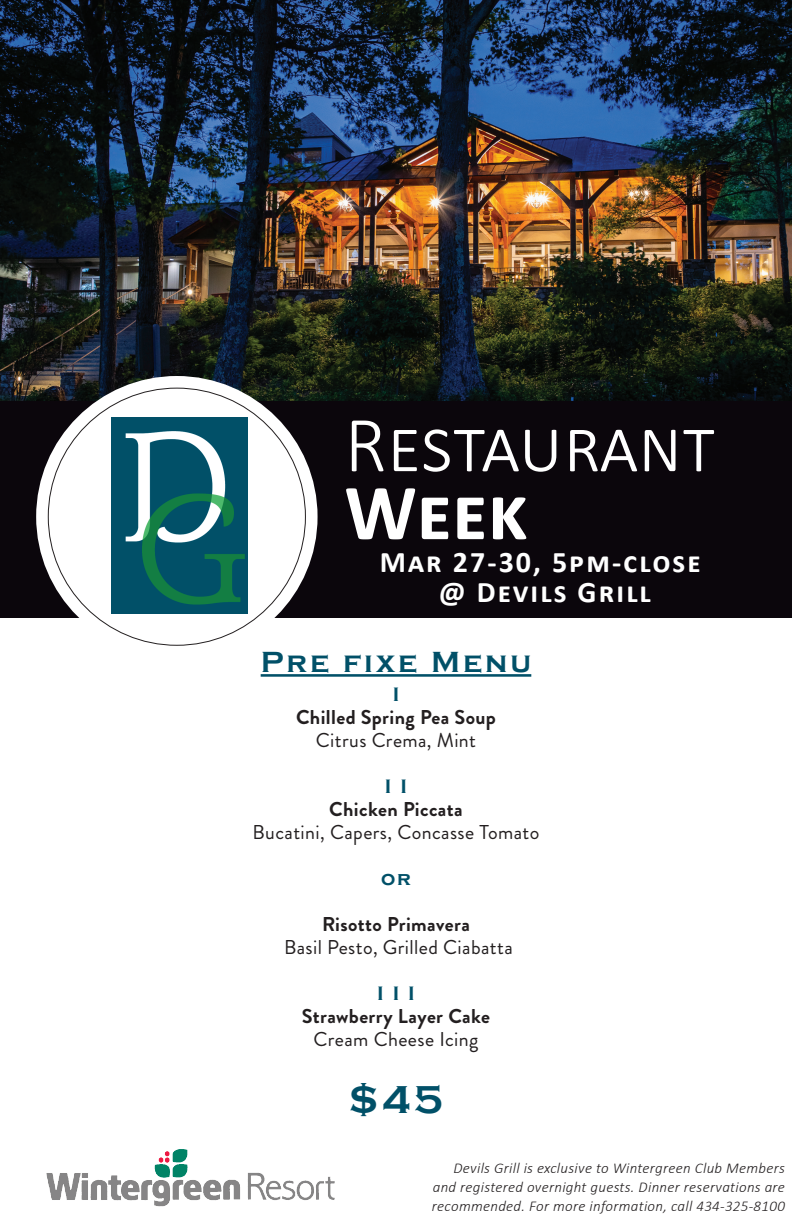
<style>
.page{position:relative;width:792px;height:1224px;background:#fff}
.page>*{position:absolute;margin:0;border:0;box-sizing:border-box;transform-origin:0 0}
.t1{font:300 80px "Calibri";letter-spacing:-.005em;color:#fff}
.t2{font:700 80px "Calibri";color:#fff}
.t3{font:700 40px "Copperplate Gothic";color:#015068}
.t4{font:700 30px/30px "Calibri";letter-spacing:.07em;color:#fff;text-align:center}
.t5{font:700 30px "Copperplate Gothic";letter-spacing:.1em;color:#015068}
.t6{font:20px "Brandon Grotesque";letter-spacing:.02em;color:#231f20}
.t7{font:700 20px "Brandon Grotesque";letter-spacing:.02em;color:#231f20}
.t8{font:700 20px "Copperplate Gothic";color:#015068}
.t9{font:italic 300 15px/19px "Calibri";letter-spacing:.02em;color:#231f20;text-align:justify}
</style>
<div class="page">
<div style="left:0;top:54px;width:792px;height:564px;background:#0b060c"></div>
<img style="left:0;top:0;width:792px;height:401px">
<div style="left:36px;top:376px;width:282px;height:281px;background:#fff;border-radius:50%"></div>
<img style="left:111px;top:418px;width:136px;height:195px">
<img style="left:46px;top:1149px;width:289px;height:58px">
<hr style="left:261px;top:674px;width:270px;height:3px;background:#015068">
<h1 class="t1" style="left:344px;top:395px;width:372px">Restaurant</h1>
<h1 class="t2" style="left:344px;top:456px;width:185px">Week</h1>
<h3 class="t4" style="left:380px;top:547px;width:323px">Mar 27-30, 5pm-close @ Devils Grill</h3>
<h3 class="t5" style="left:261px;top:646px;width:272px">Pre fixe Menu</h3>
<h3 class="t8" style="left:393px;top:684px;width:8px">I</h3>
<h3 class="t7" style="left:296px;top:703px;width:201px">Chilled Spring Pea Soup</h3>
<h3 class="t6" style="left:316px;top:727px;width:162px">Citrus Crema, Mint</h3>
<h3 class="t8" style="left:385px;top:776px;width:24px">I I</h3>
<h3 class="t7" style="left:329px;top:795px;width:135px">Chicken Piccata</h3>
<h3 class="t6" style="left:253px;top:819px;width:288px">Bucatini, Capers, Concasse Tomato</h3>
<h3 class="t8" style="left:381px;top:868px;width:32px">or</h3>
<h3 class="t7" style="left:322px;top:910px;width:149px">Risotto Primavera</h3>
<h3 class="t6" style="left:284px;top:934px;width:230px">Basil Pesto, Grilled Ciabatta</h3>
<h3 class="t8" style="left:377px;top:983px;width:39px">I I I</h3>
<h3 class="t7" style="left:302px;top:1002px;width:190px">Strawberry Layer Cake</h3>
<h3 class="t6" style="left:314px;top:1026px;width:166px">Cream Cheese Icing</h3>
<h2 class="t3" style="left:349px;top:1077px;width:95px">$45</h2>
<p class="t9" style="left:432px;top:1158px;width:355px;text-indent:22px">Devils Grill is exclusive to Wintergreen Club Members and registered overnight guests. Dinner reservations are recommended. For more information, call 434-325-8100</p>
</div>
